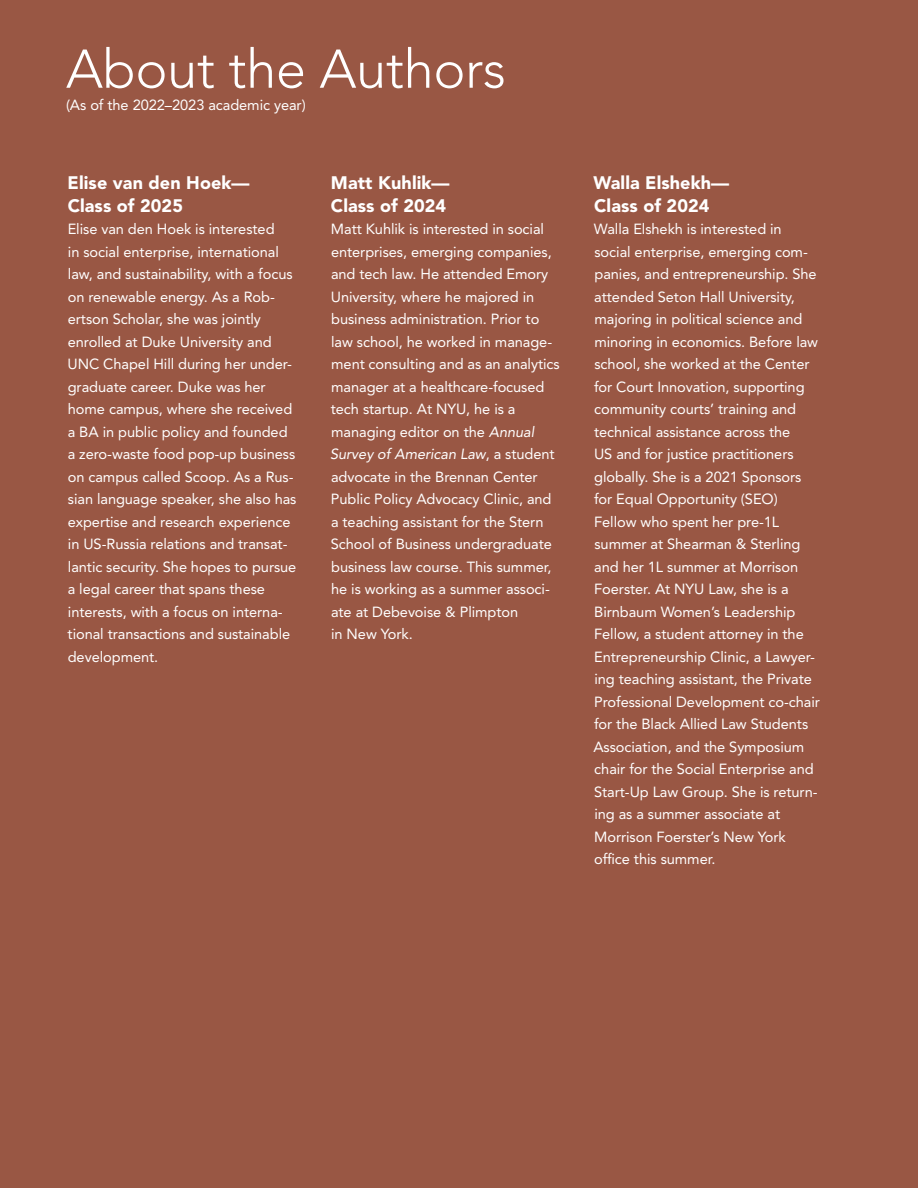
<style>
.page{position:relative;width:918px;height:1188px;background:#995744}
.page>*{position:absolute;margin:0;border:0;box-sizing:border-box;transform-origin:0 0}
.Text_No_Indent{font:300 54px "Avenir LT Std";letter-spacing:-.005em;color:#fff}
.H4_Bold_Head_inText{font:900 18px/22.5px "Avenir LT Std";letter-spacing:.005em;color:#fff}
.Text_No_Indent-2{font:14.7px/22.5px "Avenir LT Std";letter-spacing:-.005em;color:#fff}
.s1{font-style:italic}
</style>
<div class="page">
<p class="Text_No_Indent" style="left:66px;top:37px;width:441px">About the Authors</p>
<p class="Text_No_Indent-2" style="left:66px;top:94px;width:241px">(As of the 2022–2023 academic year)</p>
<p class="H4_Bold_Head_inText" style="left:68px;top:171px;width:183px">Elise van den Hoek—<br>Class of 2025</p>
<p class="Text_No_Indent-2" style="left:68px;top:218px;width:230px">Elise van den Hoek is interested<br>in social enterprise, international law, and sustainability, with a focus on renewable energy. As a Rob&shy;ertson Scholar, she was jointly enrolled at Duke University and<br>UNC Chapel Hill during her under&shy;graduate career. Duke was her home campus, where she received a BA in public policy and founded a zero-waste food pop-up business on campus called Scoop. As a Rus&shy;sian language speaker, she also has expertise and research experience in US-Russia relations and transat&shy;lantic security. She hopes to pursue a legal career that spans these interests, with a focus on interna&shy;tional transactions and sustainable development.</p>
<p class="H4_Bold_Head_inText" style="left:331px;top:171px;width:120px">Matt Kuhlik—<br>Class of 2024</p>
<p class="Text_No_Indent-2" style="left:330px;top:218px;width:231px">Matt Kuhlik is interested in social enterprises, emerging companies, and tech law. He attended Emory<br>University, where he majored in business administration. Prior to law school, he worked in manage&shy;ment consulting and as an analytics manager at a healthcare-focused tech startup. At NYU, he is a managing editor on the <span class="s1">Annual<br>Survey of American Law</span>, a student advocate in the Brennan Center<br>Public Policy Advocacy Clinic, and a teaching assistant for the Stern<br>School of Business undergraduate business law course. This summer, he is working as a summer associ&shy;ate at Debevoise &amp; Plimpton<br>in New York.</p>
<p class="H4_Bold_Head_inText" style="left:593px;top:171px;width:137px">Walla Elshekh—<br>Class of 2024</p>
<p class="Text_No_Indent-2" style="left:593px;top:218px;width:228px">Walla Elshekh is interested in social enterprise, emerging com&shy;panies, and entrepreneurship. She attended Seton Hall University, majoring in political science and minoring in economics. Before law school, she worked at the Center for Court Innovation, supporting community courts’ training and technical assistance across the<br>US and for justice practitioners globally. She is a 2021 Sponsors for Equal Opportunity (SEO)<br>Fellow who spent her pre-1L summer at Shearman &amp; Sterling and her 1L summer at Morrison<br>Foerster. At NYU Law, she is a<br>Birnbaum Women’s Leadership<br>Fellow, a student attorney in the<br>Entrepreneurship Clinic, a Lawyer&shy;ing teaching assistant, the Private<br>Professional Development co-chair for the Black Allied Law Students<br>Association, and the Symposium chair for the Social Enterprise and<br>Start-Up Law Group. She is return&shy;ing as a summer associate at<br>Morrison Foerster’s New York office this summer.</p>
</div>
